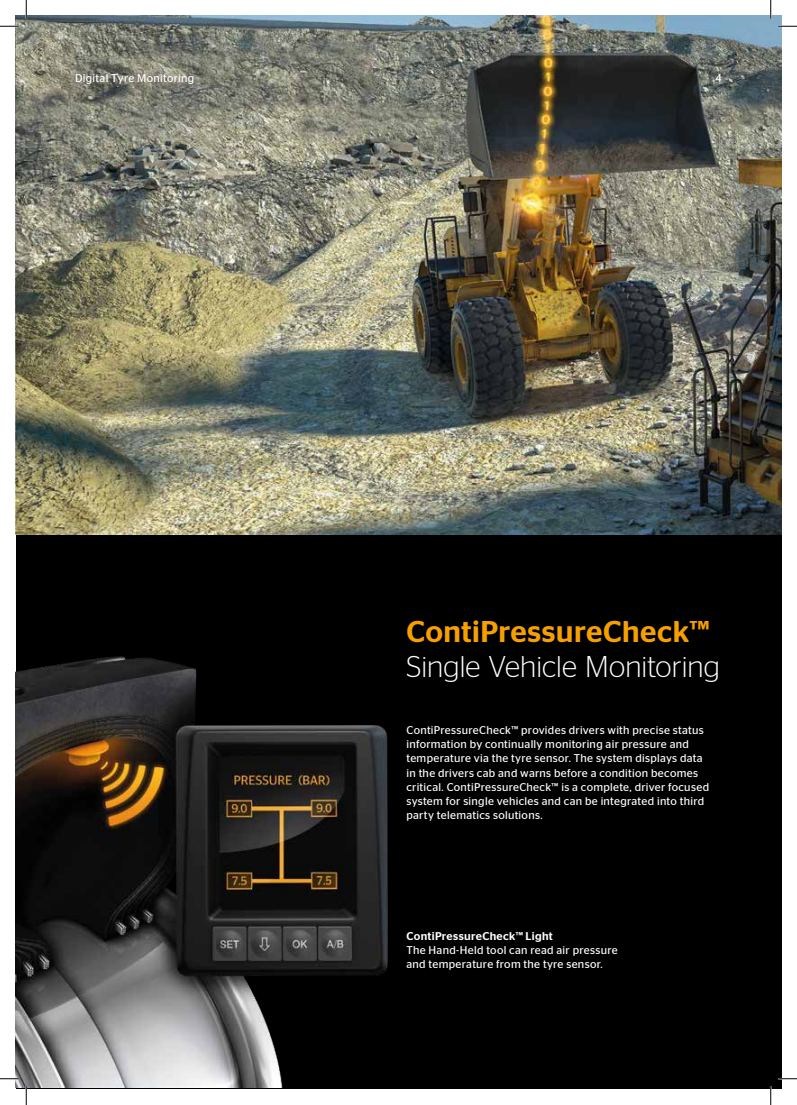
<style>
.page{position:relative;width:797px;height:1105px;background:#fff}
.page>*{position:absolute;margin:0;border:0;box-sizing:border-box;transform-origin:0 0}
.t1{font:300 30px "Continental Stag Sans";color:#fff}
.t2{font:500 30px "Continental Stag Sans";letter-spacing:.015em;color:#f6a000}
.t3{font:11.25px/14.1px "Continental Stag Sans";letter-spacing:.025em;color:#fff}
.t4{font:500 11.25px "Continental Stag Sans";letter-spacing:.03em;color:#fff}
</style>
<div class="page">
<div style="left:16px;top:16px;width:765px;height:1073px;background:#000"></div>
<img style="left:16px;top:16px;width:765px;height:519px">
<img style="left:16px;top:507px;width:572px;height:580px">
<svg style="left:0;top:25px;width:19px;height:2px"></svg>
<svg style="left:778px;top:25px;width:19px;height:2px"></svg>
<svg style="left:0;top:1078px;width:19px;height:1px"></svg>
<svg style="left:778px;top:1078px;width:19px;height:1px"></svg>
<svg style="left:25px;top:0;width:2px;height:19px"></svg>
<svg style="left:25px;top:1086px;width:2px;height:19px"></svg>
<svg style="left:770px;top:0;width:1px;height:19px"></svg>
<svg style="left:770px;top:1086px;width:1px;height:19px"></svg>
<p class="t3" style="left:75px;top:71px;width:121px">Digital Tyre Monitoring</p>
<p class="t3" style="left:715px;top:71px;width:8px">4</p>
<h1 class="t2" style="left:406px;top:614px;width:304px">ContiPressureCheck™</h1>
<h1 class="t1" style="left:406px;top:650px;width:315px">Single Vehicle Monitoring</h1>
<p class="t3" style="left:406px;top:723px;width:304px">ContiPressureCheck™ provides drivers with precise status information by continually monitoring air pressure and temperature via the tyre sensor. The system displays data in the drivers cab and warns before a condition becomes critical. ContiPressureCheck™ is a complete, driver focused system for single vehicles and can be integrated into third party telematics solutions.</p>
<p class="t4" style="left:406px;top:929px;width:148px">ContiPressureCheck™ Light</p>
<p class="t3" style="left:406px;top:943px;width:213px">The Hand-Held tool can read air pressure and temperature from the tyre sensor.</p>
</div>
